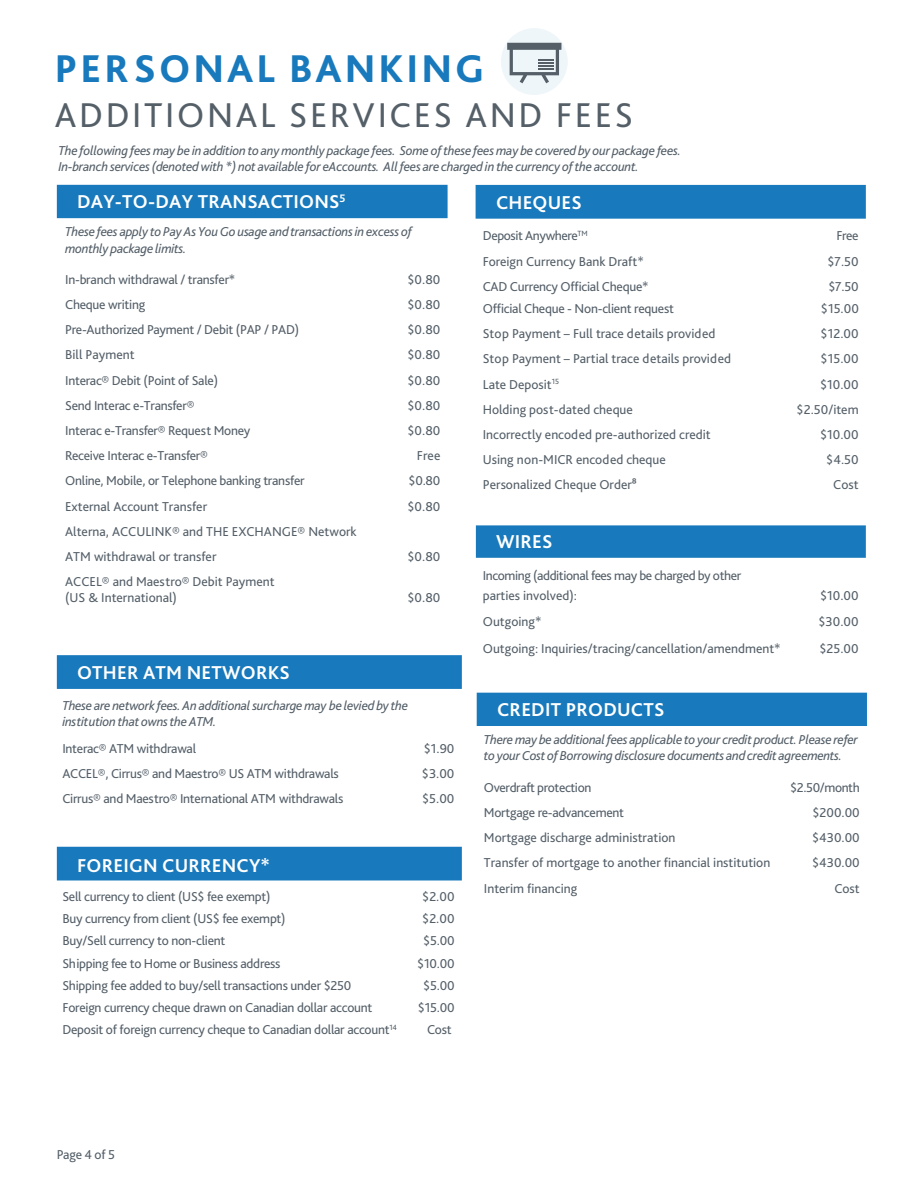
<style>
.page{position:relative;width:918px;height:1188px;background:#fff}
.page>*{position:absolute;margin:0;border:0;box-sizing:border-box;transform-origin:0 0}
.t1{font:800 40.5px "Bliss Pro";letter-spacing:.075em;color:#1879bc}
.t2{font:36px "Bliss Pro";letter-spacing:.075em;color:#545f68}
.t3{font:700 19.5px "Bliss Pro";letter-spacing:.01em;color:#fff}
.t4{font:13.5px/25.2px "Bliss Pro";letter-spacing:-.02em;color:#545f68}
.t5{font:13.5px/25.2px "Bliss Pro";color:#545f68}
.t6{font:italic 13.5px/16.2px "Bliss Pro";letter-spacing:-.02em;color:#545f68}
</style>
<div class="page">
<div style="left:501px;top:28px;width:67px;height:67px;background:#eff6f9;border-radius:50%"></div>
<div style="left:57px;top:185px;width:391px;height:33px;background:#1879bc"></div>
<div style="left:57px;top:847px;width:405px;height:33px;background:#1879bc"></div>
<svg style="left:507px;top:43px;width:54px;height:40px"></svg>
<div style="left:476px;top:185px;width:390px;height:34px;background:#1879bc"></div>
<div style="left:476px;top:525px;width:390px;height:33px;background:#1879bc"></div>
<div style="left:57px;top:655px;width:405px;height:34px;background:#1879bc"></div>
<div style="left:477px;top:693px;width:390px;height:33px;background:#1879bc"></div>
<h1 class="t1" style="left:55px;top:43px;width:431px">PERSONAL BANKING</h1>
<h2 class="t2" style="left:55px;top:93px;width:579px">ADDITIONAL SERVICES AND FEES</h2>
<p class="t6" style="left:58px;top:142px;width:624px">The following fees may be in addition to any monthly package fees. Some of these fees may be covered by our package fees.<br>In-branch services (denoted with *) not available for eAccounts. All fees are charged in the currency of the account.</p>
<h3 class="t3" style="left:77px;top:190px;width:270px">DAY-TO-DAY TRANSACTIONS<sup>5</sup></h3>
<p class="t6" style="left:65px;top:224px;width:348px">These fees apply to Pay As You Go usage and transactions in excess of monthly package limits.</p>
<p class="t4" style="left:65px;top:266px;width:172px">In-branch withdrawal / transfer*</p>
<p class="t4" style="left:407px;top:266px;width:34px">$0.80</p>
<p class="t4" style="left:65px;top:292px;width:82px">Cheque writing</p>
<p class="t4" style="left:407px;top:292px;width:34px">$0.80</p>
<p class="t4" style="left:65px;top:317px;width:235px">Pre-Authorized Payment / Debit (PAP / PAD)</p>
<p class="t4" style="left:407px;top:317px;width:34px">$0.80</p>
<p class="t5" style="left:65px;top:342px;width:71px">Bill Payment</p>
<p class="t4" style="left:407px;top:342px;width:34px">$0.80</p>
<p class="t4" style="left:65px;top:367px;width:154px">Interac® Debit (Point of Sale)</p>
<p class="t4" style="left:407px;top:367px;width:34px">$0.80</p>
<p class="t4" style="left:65px;top:392px;width:131px">Send Interac e-Transfer®</p>
<p class="t4" style="left:407px;top:392px;width:34px">$0.80</p>
<p class="t4" style="left:65px;top:418px;width:187px">Interac e-Transfer® Request Money</p>
<p class="t4" style="left:407px;top:418px;width:34px">$0.80</p>
<p class="t4" style="left:65px;top:443px;width:144px">Receive Interac e-Transfer®</p>
<p class="t4" style="left:417px;top:443px;width:25px">Free</p>
<p class="t4" style="left:65px;top:468px;width:241px">Online, Mobile, or Telephone banking transfer</p>
<p class="t4" style="left:409px;top:468px;width:33px">$0.80</p>
<p class="t5" style="left:65px;top:493px;width:144px">External Account Transfer</p>
<p class="t4" style="left:407px;top:493px;width:34px">$0.80</p>
<p class="t5" style="left:65px;top:518px;width:293px">Alterna, ACCULINK® and THE EXCHANGE® Network<br>ATM withdrawal or transfer</p>
<p class="t4" style="left:407px;top:544px;width:34px">$0.80</p>
<p class="t5" style="left:65px;top:573px;width:211px;line-height:16.2px">ACCEL® and Maestro® Debit Payment (US &amp; International)</p>
<h3 class="t3" style="left:77px;top:660px;width:214px">OTHER ATM NETWORKS</h3>
<p class="t4" style="left:407px;top:585px;width:34px">$0.80</p>
<p class="t6" style="left:62px;top:697px;width:347px">These are network fees. An additional surcharge may be levied by the institution that owns the ATM.</p>
<p class="t4" style="left:62px;top:735px;width:135px">Interac® ATM withdrawal</p>
<p class="t4" style="left:424px;top:735px;width:32px">$1.90</p>
<p class="t4" style="left:62px;top:760px;width:278px">ACCEL®, Cirrus® and Maestro® US ATM withdrawals</p>
<p class="t4" style="left:422px;top:760px;width:34px">$3.00</p>
<p class="t4" style="left:62px;top:786px;width:282px">Cirrus® and Maestro® International ATM withdrawals</p>
<p class="t4" style="left:422px;top:786px;width:34px">$5.00</p>
<h3 class="t3" style="left:77px;top:853px;width:194px">FOREIGN CURRENCY*</h3>
<p class="t4" style="left:62px;top:884px;width:210px">Sell currency to client (US$ fee exempt)</p>
<p class="t4" style="left:422px;top:884px;width:34px">$2.00</p>
<p class="t4" style="left:62px;top:906px;width:225px">Buy currency from client (US$ fee exempt)</p>
<p class="t4" style="left:422px;top:906px;width:34px">$2.00</p>
<p class="t4" style="left:62px;top:928px;width:165px">Buy/Sell currency to non-client</p>
<p class="t4" style="left:423px;top:928px;width:33px">$5.00</p>
<p class="t4" style="left:62px;top:950px;width:220px">Shipping fee to Home or Business address</p>
<p class="t4" style="left:417px;top:950px;width:39px">$10.00</p>
<p class="t4" style="left:62px;top:972px;width:291px">Shipping fee added to buy/sell transactions under $250</p>
<p class="t4" style="left:423px;top:972px;width:33px">$5.00</p>
<p class="t4" style="left:62px;top:995px;width:312px">Foreign currency cheque drawn on Canadian dollar account</p>
<p class="t4" style="left:418px;top:995px;width:38px">$15.00</p>
<p class="t4" style="left:62px;top:1017px;width:336px">Deposit of foreign currency cheque to Canadian dollar account<sup>14</sup></p>
<p class="t4" style="left:427px;top:1017px;width:26px">Cost</p>
<h3 class="t3" style="left:496px;top:190px;width:87px">CHEQUES</h3>
<p class="t4" style="left:483px;top:223px;width:106px">Deposit Anywhere<sup>TM</sup></p>
<p class="t4" style="left:836px;top:223px;width:24px">Free</p>
<p class="t5" style="left:483px;top:248px;width:163px">Foreign Currency Bank Draft*</p>
<p class="t4" style="left:827px;top:248px;width:33px">$7.50</p>
<p class="t4" style="left:483px;top:273px;width:167px">CAD Currency Official Cheque*</p>
<p class="t4" style="left:828px;top:273px;width:32px">$7.50</p>
<p class="t4" style="left:483px;top:296px;width:193px">Official Cheque - Non-client request</p>
<p class="t4" style="left:821px;top:296px;width:40px">$15.00</p>
<p class="t5" style="left:483px;top:321px;width:234px">Stop Payment – Full trace details provided</p>
<p class="t4" style="left:821px;top:321px;width:40px">$12.00</p>
<p class="t5" style="left:483px;top:346px;width:250px">Stop Payment – Partial trace details provided</p>
<p class="t4" style="left:821px;top:346px;width:40px">$15.00</p>
<p class="t5" style="left:483px;top:371px;width:78px">Late Deposit<sup>15</sup></p>
<p class="t4" style="left:820px;top:371px;width:40px">$10.00</p>
<p class="t5" style="left:483px;top:396px;width:152px">Holding post-dated cheque</p>
<p class="t4" style="left:797px;top:396px;width:64px">$2.50/item</p>
<p class="t5" style="left:483px;top:422px;width:229px">Incorrectly encoded pre-authorized credit</p>
<p class="t4" style="left:820px;top:422px;width:40px">$10.00</p>
<p class="t5" style="left:483px;top:447px;width:185px">Using non-MICR encoded cheque</p>
<p class="t4" style="left:826px;top:447px;width:34px">$4.50</p>
<p class="t5" style="left:483px;top:472px;width:156px">Personalized Cheque Order⁸</p>
<p class="t4" style="left:833px;top:472px;width:27px">Cost</p>
<h3 class="t3" style="left:496px;top:530px;width:58px">WIRES</h3>
<p class="t4" style="left:483px;top:566px;width:260px;line-height:19.2px">Incoming (additional fees may be charged by other parties involved):</p>
<p class="t4" style="left:820px;top:582px;width:40px">$10.00</p>
<p class="t5" style="left:483px;top:609px;width:60px">Outgoing*</p>
<p class="t4" style="left:819px;top:609px;width:42px">$30.00</p>
<p class="t5" style="left:483px;top:636px;width:299px">Outgoing: Inquiries/tracing/cancellation/amendment*</p>
<p class="t4" style="left:819px;top:636px;width:41px">$25.00</p>
<h3 class="t3" style="left:497px;top:698px;width:169px">CREDIT PRODUCTS</h3>
<p class="t6" style="left:484px;top:731px;width:376px">There may be additional fees applicable to your credit product. Please refer to your Cost of Borrowing disclosure documents and credit agreements.</p>
<p class="t4" style="left:812px;top:774px;width:49px;text-align:justify;text-indent:-22px">$2.50/month $200.00 $430.00</p>
<p class="t5" style="left:484px;top:774px;width:288px">Overdraft protection<br>Mortgage re-advancement<br>Mortgage discharge administration<br>Transfer of mortgage to another financial institution</p>
<p class="t4" style="left:812px;top:850px;width:49px">$430.00</p>
<p class="t5" style="left:484px;top:875px;width:95px">Interim financing</p>
<p class="t4" style="left:834px;top:875px;width:27px">Cost</p>
<p class="t4" style="left:57px;top:1142px;width:60px">Page 4 of 5</p>
</div>
